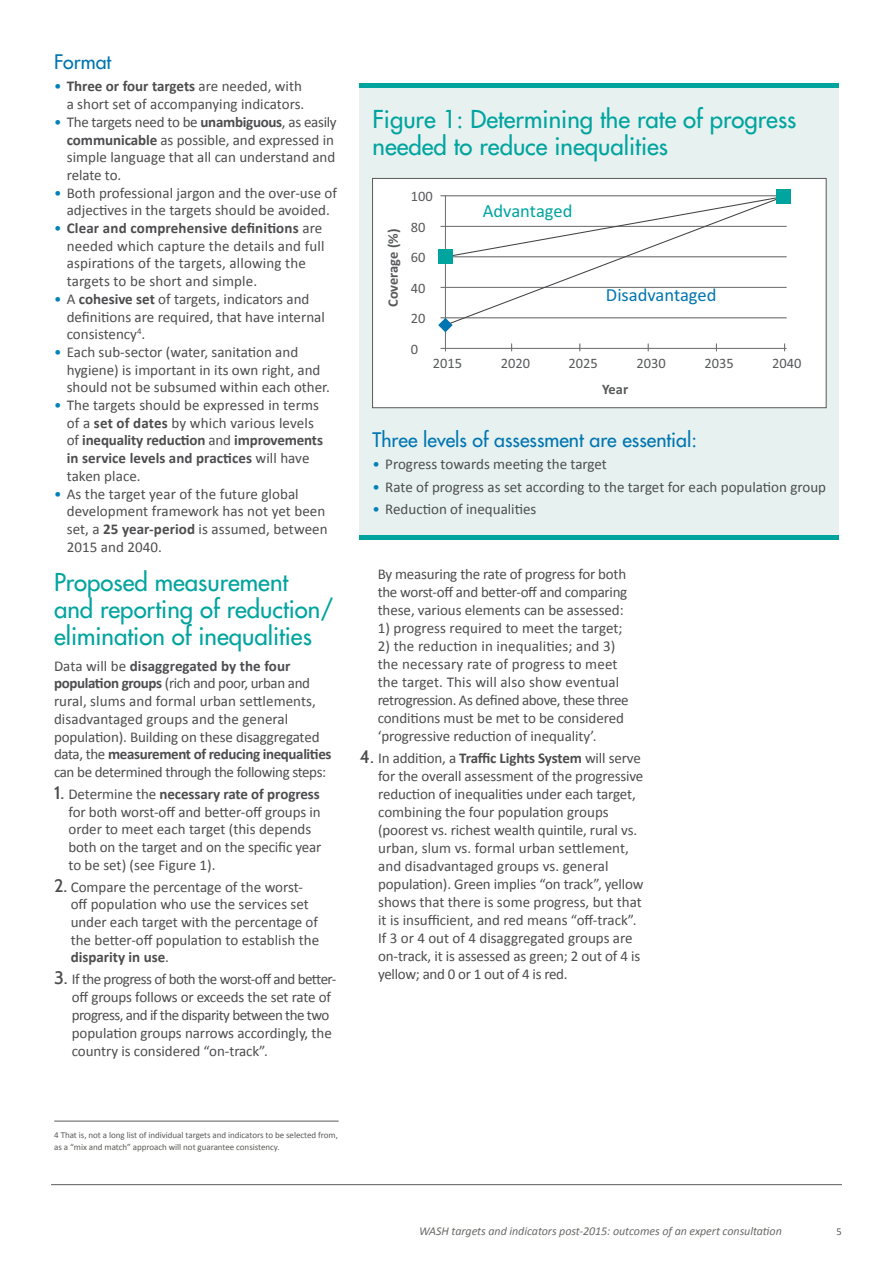
<style>
.page{position:relative;width:893px;height:1263px;background:#fff}
.page>*{position:absolute;margin:0;border:0;box-sizing:border-box;transform-origin:0 0}
.t1{font:24px/26.7px "Futura";color:#00a49f}
.t2{font:19.5px "Futura";color:#0075b0}
.t3{font:18.6px "Calibri";color:#0075b0}
.t4{font:18.6px "Calibri";letter-spacing:-.005em;color:#00a49f}
.t5{font:15px/17.7px "Calibri";letter-spacing:-.005em;color:#4d4d4f}
.t6{font:14.4px/30.5px "Calibri";color:#58595b;text-align:justify}
.t7{font:700 14.4px "Calibri";letter-spacing:-.005em;color:#58595b}
.t8{font:italic 12px "Calibri";letter-spacing:-.005em;color:#6a6a67}
.t9{font:10.5px "Calibri";color:#5b5a58}
.t10{font:9px/12px "Calibri";letter-spacing:-.005em;color:#5b5a58}
.s1{color:#0082b9}
.s2{font-weight:700}
.s3{font-family:"Cabin";font-weight:500;font-size:18px}
</style>
<div class="page">
<hr style="left:51px;top:1184px;width:791px;height:1px;background:#5b5a58">
<hr style="left:54px;top:1121px;width:285px;height:1px;background:#5b5a58">
<div style="left:360px;top:535px;width:479px;height:5px;background:#00a49f"></div>
<div style="left:360px;top:88px;width:479px;height:447px;background:#e6f1f0"></div>
<div style="left:360px;top:83px;width:479px;height:5px;background:#00a49f"></div>
<div style="left:373px;top:178px;width:453px;height:230px;background:#fff"></div>
<hr style="left:441px;top:226px;width:346px;height:1px;background:#6d6e71">
<hr style="left:441px;top:257px;width:346px;height:1px;background:#6d6e71">
<hr style="left:441px;top:287px;width:346px;height:1px;background:#6d6e71">
<hr style="left:441px;top:318px;width:346px;height:1px;background:#6d6e71">
<hr style="left:441px;top:348px;width:346px;height:1px;background:#6d6e71">
<hr style="left:445px;top:196px;width:1px;height:155px;background:#6d6e71">
<div style="left:776px;top:189px;width:15px;height:15px;background:#00a49f"></div>
<svg style="left:438px;top:195px;width:347px;height:137px"></svg>
<div style="left:372px;top:178px;width:454px;height:230px;border:1px solid #5b5a58"></div>
<h2 class="t2" style="left:54px;top:50px;width:59px">Format</h2>
<p class="t5" style="left:54px;top:78px;width:252px;text-align:right"><span class="s1">•</span> <span class="s2">Three or four targets</span> are needed, with a short set of accompanying indicators.</p>
<p class="t5" style="left:67px;top:113px;width:271px;text-indent:-13px"><span class="s1">•</span> The targets need to be <span class="s2">unambiguous</span>, as easily <span class="s2">communicable</span> as possible, and expressed in simple language that all can understand and relate to.</p>
<p class="t5" style="left:54px;top:184px;width:284px;text-align:center"><span class="s1">•</span> Both professional jargon and the over-use of adjectives in the targets should be avoided.</p>
<p class="t5" style="left:67px;top:219px;width:259px;text-indent:-13px"><span class="s1">•</span> <span class="s2">Clear and comprehensive definitions</span> are needed which capture the details and full aspirations of the targets, allowing the targets to be short and simple.</p>
<p class="t5" style="left:67px;top:290px;width:260px;text-indent:-13px"><span class="s1">•</span> A <span class="s2">cohesive set</span> of targets, indicators and definitions are required, that have internal consistency<sup>4</sup>.</p>
<p class="t5" style="left:67px;top:343px;width:265px;text-indent:-13px"><span class="s1">•</span> Each sub-sector (water, sanitation and hygiene) is important in its own right, and should not be subsumed within each other.</p>
<p class="t5" style="left:67px;top:396px;width:258px;text-indent:-13px"><span class="s1">•</span> The targets should be expressed in terms of a <span class="s2">set of dates</span> by which various levels of <span class="s2">inequality reduction</span> and <span class="s2">improvements in service levels and practices</span> will have taken place.</p>
<p class="t5" style="left:67px;top:485px;width:262px;text-indent:-13px"><span class="s1">•</span> As the target year of the future global development framework has not yet been set, a <span class="s2">25 year-period</span> is assumed, between 2015 and 2040.</p>
<h1 class="t1" style="left:54px;top:569px;width:281px">Proposed measurement<br>and reporting of reduction/ elimination of inequalities</h1>
<p class="t5" style="left:54px;top:657px;width:279px">Data will be <span class="s2">disaggregated by the four population groups</span> (rich and poor, urban and rural, slums and formal urban settlements, disadvantaged groups and the general population). Building on these disaggregated data, the <span class="s2">measurement of reducing inequalities </span>can be determined through the following steps:</p>
<p class="t5" style="left:68px;top:785px;width:255px;text-indent:-14px"><span class="s3">1.</span> Determine the <span class="s2">necessary rate of progress </span>for both worst-off and better-off groups in order to meet each target (this depends both on the target and on the specific year to be set) (see Figure 1).</p>
<p class="t5" style="left:71px;top:878px;width:250px;text-indent:-17px"><span class="s3">2.</span> Compare the percentage of the worst&shy;off population who use the services set under each target with the percentage of the better-off population to establish the <span class="s2">disparity in use</span>.</p>
<p class="t5" style="left:72px;top:971px;width:266px;text-indent:-18px"><span class="s3">3.</span> If the progress of both the worst-off and better&shy;off groups follows or exceeds the set rate of progress, and if the disparity between the two population groups narrows accordingly, the country is considered “on-track”.</p>
<h1 class="t1" style="left:373px;top:105px;width:425px">Figure 1: Determining the rate of progress needed to reduce inequalities</h1>
<p class="t7" style="left:384px;top:307px;width:80px;rotate:-90deg">Coverage (%)</p>
<p class="t6" style="left:411px;top:181px;width:23px">100</p>
<p class="t6" style="left:411px;top:212px;width:16px">80<br>60<br>40<br>20<br>0</p>
<p class="t4" style="left:483px;top:199px;width:91px">Advantaged</p>
<p class="t3" style="left:606px;top:283px;width:112px">Disadvantaged</p>
<p class="t6" style="left:433px;top:348px;width:31px">2015</p>
<p class="t6" style="left:501px;top:348px;width:31px">2020</p>
<p class="t6" style="left:569px;top:348px;width:31px">2025</p>
<p class="t6" style="left:636px;top:348px;width:31px">2030</p>
<p class="t7" style="left:602px;top:380px;width:27px">Year</p>
<p class="t6" style="left:704px;top:348px;width:31px">2035</p>
<p class="t6" style="left:772px;top:348px;width:31px">2040</p>
<h2 class="t2" style="left:373px;top:427px;width:326px">Three levels of assessment are essential:</h2>
<p class="t5" style="left:373px;top:456px;width:236px"><span class="s1">•</span> Progress towards meeting the target</p>
<p class="t5" style="left:373px;top:478px;width:455px"><span class="s1">•</span> Rate of progress as set according to the target for each population group</p>
<p class="t5" style="left:373px;top:500px;width:165px"><span class="s1">•</span> Reduction of inequalities</p>
<p class="t5" style="left:378px;top:565px;width:251px;text-align:justify">By measuring the rate of progress for both the worst-off and better-off and comparing these, various elements can be assessed:</p>
<p class="t5" style="left:378px;top:619px;width:246px">1) progress required to meet the target;</p>
<p class="t5" style="left:378px;top:637px;width:252px">2) the reduction in inequalities; and 3) the necessary rate of progress to meet the target. This will also show eventual retrogression. As defined above, these three conditions must be met to be considered ‘progressive reduction of inequality’.</p>
<p class="t5" style="left:378px;top:749px;width:267px;text-indent:-18px"><span class="s3">4.</span> In addition, a <span class="s2">Traffic Lights System</span> will serve for the overall assessment of the progressive reduction of inequalities under each target, combining the four population groups (poorest vs. richest wealth quintile, rural vs. urban, slum vs. formal urban settlement, and disadvantaged groups vs. general population). Green implies “on track”, yellow shows that there is some progress, but that it is insufficient, and red means “off-track”.<br>If 3 or 4 out of 4 disaggregated groups are on-track, it is assessed as green; 2 out of 4 is yellow; and 0 or 1 out of 4 is red.</p>
<p class="t10" style="left:54px;top:1129px;width:285px">4 That is, not a long list of individual targets and indicators to be selected from, as a “mix and match” approach will not guarantee consistency.</p>
<p class="t8" style="left:419px;top:1223px;width:364px">WASH targets and indicators post-2015: outcomes of an expert consultation</p>
<p class="t9" style="left:837px;top:1225px;width:7px">5</p>
</div>
